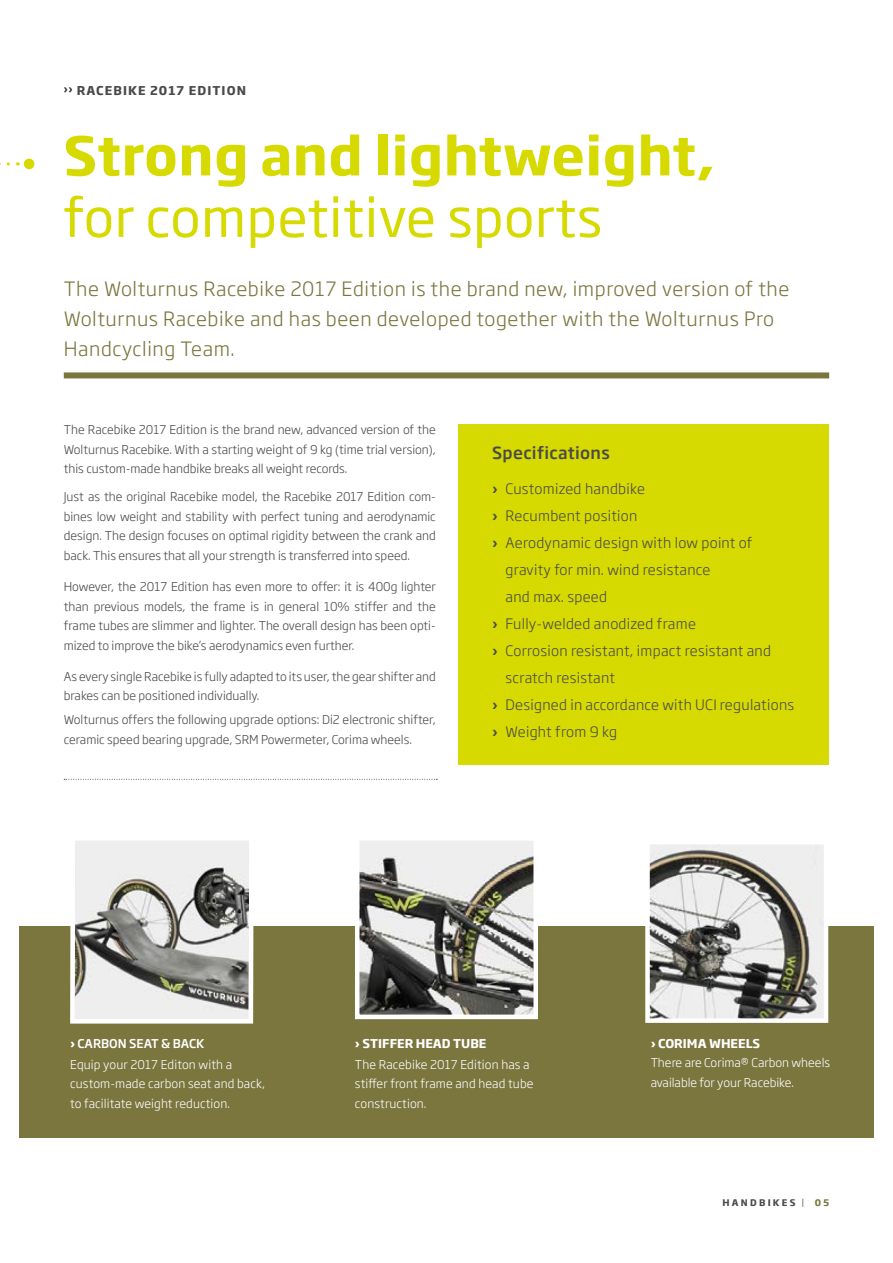
<style>
.page{position:relative;width:893px;height:1263px;background:#fff}
.page>*{position:absolute;margin:0;border:0;box-sizing:border-box;transform-origin:0 0}
.t1{font:700 52.5px "Soho Gothic Pro";letter-spacing:.01em;color:#d7da00}
.t2{font:52.5px "Soho Gothic Pro";letter-spacing:.01em;color:#d7da00}
.t3{font:300 19.5px/30px "Soho Gothic Pro";letter-spacing:.03em;color:#7b753e}
.t4{font:500 16.5px "Soho Gothic Pro";letter-spacing:.02em;color:#4a4a49}
.t5{font:300 14.25px "Soho Gothic Pro";letter-spacing:.02em;color:#4a4a49}
.t6{font:300 12px/19.5px "Soho Gothic Pro";color:#4a4a49;text-align:justify}
.t7{font:300 12px/19.5px "Soho Gothic Pro";letter-spacing:.01em;color:#fff}
.t8{font:700 12px "Soho Gothic Pro";color:#fff}
.t9{font:700 12px "Soho Gothic Pro";letter-spacing:.095em;color:#4a4a49}
.t10{font:700 9px "Soho Gothic Pro";letter-spacing:.25em;color:#4a4a49}
.s1{font-weight:500}
.s2{font-weight:700}
.s3{color:#7b753e}
</style>
<div class="page">
<div style="left:20px;top:926px;width:854px;height:211px;background:#7b753e"></div>
<div style="left:64px;top:372px;width:765px;height:6px;background:#7b753e"></div>
<svg style="left:64px;top:87px;width:8px;height:5px"></svg>
<div style="left:458px;top:424px;width:370px;height:341px;background:#d7da00"></div>
<svg style="left:70px;top:841px;width:184px;height:183px;background:#bdbdba"></svg>
<svg style="left:355px;top:841px;width:183px;height:179px;background:#9c9c97"></svg>
<svg style="left:645px;top:844px;width:184px;height:179px;background:#b0b0ad"></svg>
<svg style="left:64px;top:779px;width:373px;height:1px"></svg>
<div style="left:24px;top:159px;width:10px;height:10px;background:#d7da00;border-radius:50%"></div>
<p class="t9" style="left:77px;top:81px;width:171px">RACEBIKE 2017 EDITION</p>
<h1 class="t1" style="left:63px;top:114px;width:653px">Strong and lightweight,</h1>
<h1 class="t2" style="left:63px;top:177px;width:540px">for competitive sports</h1>
<h2 class="t3" style="left:64px;top:273px;width:727px">The Wolturnus Racebike 2017 Edition is the brand new, improved version of the<br>Wolturnus Racebike and has been developed together with the Wolturnus Pro<br>Handcycling Team.</h2>
<p class="t6" style="left:64px;top:419px;width:374px">The Racebike 2017 Edition is the brand new, advanced version of the Wolturnus Racebike. With a starting weight of 9 kg (time trial version), this custom-made handbike breaks all weight records.</p>
<p class="t6" style="left:64px;top:486px;width:374px">Just as the original Racebike model, the Racebike 2017 Edition com&shy;bines low weight and stability with perfect tuning and aerodynamic design. The design focuses on optimal rigidity between the crank and back. This ensures that all your strength is transferred into speed.</p>
<p class="t6" style="left:64px;top:576px;width:374px">However, the 2017 Edition has even more to offer: it is 400g lighter than previous models, the frame is in general 10% stiffer and the frame tubes are slimmer and lighter. The overall design has been opti&shy;mized to improve the bike’s aerodynamics even further.</p>
<p class="t6" style="left:64px;top:666px;width:373px">As every single Racebike is fully adapted to its user, the gear shifter and brakes can be positioned individually.</p>
<p class="t6" style="left:64px;top:709px;width:374px">Wolturnus offers the following upgrade options: Di2 electronic shifter, ceramic speed bearing upgrade, SRM Powermeter, Corima wheels.</p>
<h3 class="t4" style="left:492px;top:440px;width:119px">Specifications</h3>
<p class="t5" style="left:492px;top:478px;width:155px"><span class="s1">›</span> Customized handbike</p>
<p class="t5" style="left:492px;top:505px;width:147px"><span class="s1">›</span> Recumbent position</p>
<p class="t5" style="left:492px;top:532px;width:262px"><span class="s1">›</span> Aerodynamic design with low point of</p>
<p class="t5" style="left:505px;top:559px;width:207px">gravity for min. wind resistance</p>
<p class="t5" style="left:505px;top:586px;width:103px">and max. speed</p>
<p class="t5" style="left:492px;top:613px;width:205px"><span class="s1">›</span> Fully-welded anodized frame</p>
<p class="t5" style="left:492px;top:640px;width:281px"><span class="s1">›</span> Corrosion resistant, impact resistant and</p>
<p class="t5" style="left:505px;top:667px;width:111px">scratch resistant</p>
<p class="t5" style="left:492px;top:694px;width:304px"><span class="s1">›</span> Designed in accordance with UCI regulations</p>
<p class="t5" style="left:492px;top:721px;width:126px"><span class="s1">›</span> Weight from 9 kg</p>
<p class="t7" style="left:70px;top:1032px;width:163px;line-height:21px"><span class="s2">›</span> <span class="s1">CARBON SEAT &amp; BACK<br></span>Equip your 2017 Editon with a</p>
<p class="t7" style="left:70px;top:1073px;width:196px">custom-made carbon seat and back, to facilitate weight reduction.</p>
<p class="t8" style="left:355px;top:1034px;width:133px">› STIFFER HEAD TUBE</p>
<p class="t7" style="left:355px;top:1054px;width:180px">The Racebike 2017 Edition has a stiffer front frame and head tube construction.</p>
<p class="t8" style="left:651px;top:1034px;width:111px">› CORIMA WHEELS</p>
<p class="t7" style="left:651px;top:1052px;width:181px">There are Corima® Carbon wheels available for your Racebike.</p>
<p class="t10" style="left:722px;top:1196px;width:108px">HANDBIKES <sup>|</sup> <span class="s3">05</span></p>
</div>
